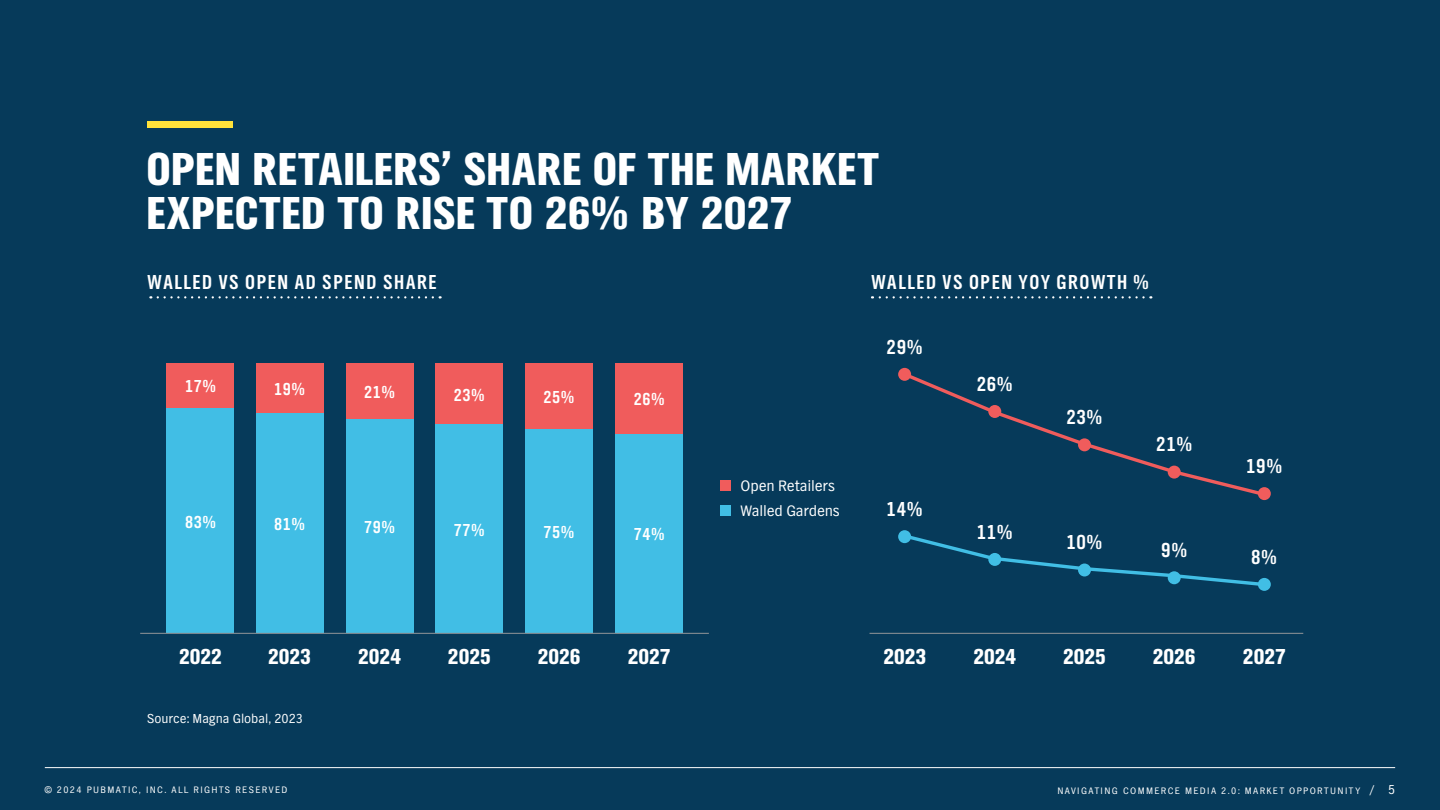
<style>
.page{position:relative;width:1440px;height:810px;background:#063a5a}
.page>*{position:absolute;margin:0;border:0;box-sizing:border-box;transform-origin:0 0}
.t1{font:48px/43.5px "TV Nord EF Black Con";letter-spacing:.015em;color:#fff}
.t2{font:22.5px "TV Nord EF Black Con";color:#fff}
.t3{font:21px "TV Nord EF Bold Con";letter-spacing:.08em;color:#fff}
.t4{font:18px "TV Nord EF Bold Con";letter-spacing:.03em;color:#fff}
.t5{font:15.75px "TV Nord EF";letter-spacing:-.01em;color:#fff}
.t6{font:13.5px "TV Nord EF";color:#fff}
.t7{font:9.75px "TV Nord EF";letter-spacing:.14em;color:#fff}
.s1{font-size:11.25px}
.s2{font-size:13.5px}
</style>
<div class="page">
<div style="left:147px;top:122px;width:86px;height:6px;background:#ffe23a"></div>
<div style="left:167px;top:363px;width:67px;height:46px;background:#f05c5c"></div>
<div style="left:167px;top:409px;width:67px;height:224px;background:#41bee5"></div>
<div style="left:256px;top:363px;width:67px;height:50px;background:#f05c5c"></div>
<div style="left:256px;top:413px;width:67px;height:220px;background:#41bee5"></div>
<div style="left:346px;top:363px;width:67px;height:56px;background:#f05c5c"></div>
<div style="left:346px;top:419px;width:67px;height:214px;background:#41bee5"></div>
<div style="left:525px;top:363px;width:68px;height:67px;background:#f05c5c"></div>
<div style="left:525px;top:430px;width:68px;height:203px;background:#41bee5"></div>
<div style="left:436px;top:363px;width:67px;height:62px;background:#f05c5c"></div>
<div style="left:436px;top:425px;width:67px;height:208px;background:#41bee5"></div>
<div style="left:615px;top:363px;width:68px;height:71px;background:#f05c5c"></div>
<div style="left:615px;top:434px;width:68px;height:199px;background:#41bee5"></div>
<div style="left:720px;top:505px;width:11px;height:11px;background:#41bee5"></div>
<div style="left:720px;top:480px;width:11px;height:11px;background:#f05c5c"></div>
<hr style="left:140px;top:633px;width:569px;height:1px;background:#939598">
<svg style="left:150px;top:296px;width:283px;height:2px"></svg>
<svg style="left:872px;top:296px;width:271px;height:2px"></svg>
<svg style="left:898px;top:369px;width:370px;height:130px"></svg>
<div style="left:898px;top:368px;width:13px;height:13px;background:#f05c5c;border-radius:50%"></div>
<div style="left:988px;top:405px;width:13px;height:13px;background:#f05c5c;border-radius:50%"></div>
<div style="left:1078px;top:438px;width:13px;height:13px;background:#f05c5c;border-radius:50%"></div>
<div style="left:1167px;top:466px;width:13px;height:13px;background:#f05c5c;border-radius:50%"></div>
<div style="left:1258px;top:487px;width:13px;height:13px;background:#f05c5c;border-radius:50%"></div>
<svg style="left:898px;top:533px;width:364px;height:55px"></svg>
<div style="left:898px;top:530px;width:13px;height:13px;background:#41bee5;border-radius:50%"></div>
<div style="left:988px;top:553px;width:13px;height:13px;background:#41bee5;border-radius:50%"></div>
<div style="left:1078px;top:564px;width:13px;height:12px;background:#41bee5;border-radius:50%"></div>
<div style="left:1167px;top:571px;width:13px;height:13px;background:#41bee5;border-radius:50%"></div>
<hr style="left:869px;top:633px;width:434px;height:1px;background:#939598">
<div style="left:1258px;top:578px;width:13px;height:13px;background:#41bee5;border-radius:50%"></div>
<hr style="left:45px;top:767px;width:1350px;height:1px;background:#fff">
<h1 class="t1" style="left:146px;top:148px;width:734px">OPEN RETAILERS’ SHARE OF THE MARKET<br>EXPECTED TO RISE TO 26% BY 2027</h1>
<h3 class="t3" style="left:148px;top:269px;width:290px">WALLED VS OPEN AD SPEND SHARE</h3>
<h3 class="t3" style="left:871px;top:269px;width:279px">WALLED VS OPEN YOY GROWTH %</h3>
<h3 class="t4" style="left:185px;top:375px;width:32px">17%</h3>
<h3 class="t4" style="left:185px;top:511px;width:32px">83%</h3>
<h3 class="t4" style="left:274px;top:378px;width:32px">19%</h3>
<h3 class="t4" style="left:274px;top:513px;width:32px">81%</h3>
<h3 class="t4" style="left:364px;top:381px;width:32px">21%</h3>
<h3 class="t4" style="left:364px;top:516px;width:32px">79%</h3>
<h3 class="t4" style="left:454px;top:384px;width:32px">23%</h3>
<h3 class="t4" style="left:454px;top:519px;width:32px">77%</h3>
<h3 class="t4" style="left:544px;top:387px;width:32px">25%</h3>
<h3 class="t4" style="left:544px;top:522px;width:32px">75%</h3>
<h3 class="t4" style="left:634px;top:389px;width:32px">26%</h3>
<h3 class="t4" style="left:634px;top:524px;width:32px">74%</h3>
<h2 class="t2" style="left:179px;top:644px;width:44px">2022</h2>
<h2 class="t2" style="left:268px;top:644px;width:44px">2023</h2>
<h2 class="t2" style="left:358px;top:644px;width:44px">2024</h2>
<h2 class="t2" style="left:448px;top:644px;width:44px">2025</h2>
<h2 class="t2" style="left:538px;top:644px;width:44px">2026</h2>
<h2 class="t2" style="left:628px;top:644px;width:44px">2027</h2>
<h3 class="t6" style="left:147px;top:711px;width:157px">Source: Magna Global, 2023</h3>
<h3 class="t5" style="left:740px;top:477px;width:96px">Open Retailers</h3>
<h3 class="t5" style="left:740px;top:502px;width:101px">Walled Gardens</h3>
<h3 class="t3" style="left:886px;top:334px;width:38px">29%</h3>
<h3 class="t3" style="left:886px;top:497px;width:38px">14%</h3>
<h3 class="t3" style="left:977px;top:371px;width:38px">26%</h3>
<h3 class="t3" style="left:976px;top:519px;width:38px">11%</h3>
<h3 class="t3" style="left:1066px;top:405px;width:38px">23%</h3>
<h3 class="t3" style="left:1066px;top:530px;width:38px">10%</h3>
<h3 class="t3" style="left:1156px;top:432px;width:38px">21%</h3>
<h3 class="t3" style="left:1161px;top:538px;width:27px">9%</h3>
<h3 class="t3" style="left:1246px;top:454px;width:38px">19%</h3>
<h3 class="t3" style="left:1251px;top:544px;width:27px">8%</h3>
<h2 class="t2" style="left:883px;top:644px;width:44px">2023</h2>
<h2 class="t2" style="left:973px;top:644px;width:44px">2024</h2>
<h2 class="t2" style="left:1063px;top:644px;width:44px">2025</h2>
<h2 class="t2" style="left:1153px;top:644px;width:44px">2026</h2>
<h2 class="t2" style="left:1243px;top:644px;width:44px">2027</h2>
<p class="t7" style="left:45px;top:784px;width:244px">© 2024 PUBMATIC, INC. ALL RIGHTS RESERVED</p>
<p class="t7" style="left:1057px;top:785px;width:339px">NAVIGATING COMMERCE MEDIA 2.0: MARKET OPPORTUNITY <span class="s1">/</span> <span class="s2">5</span></p>
</div>
